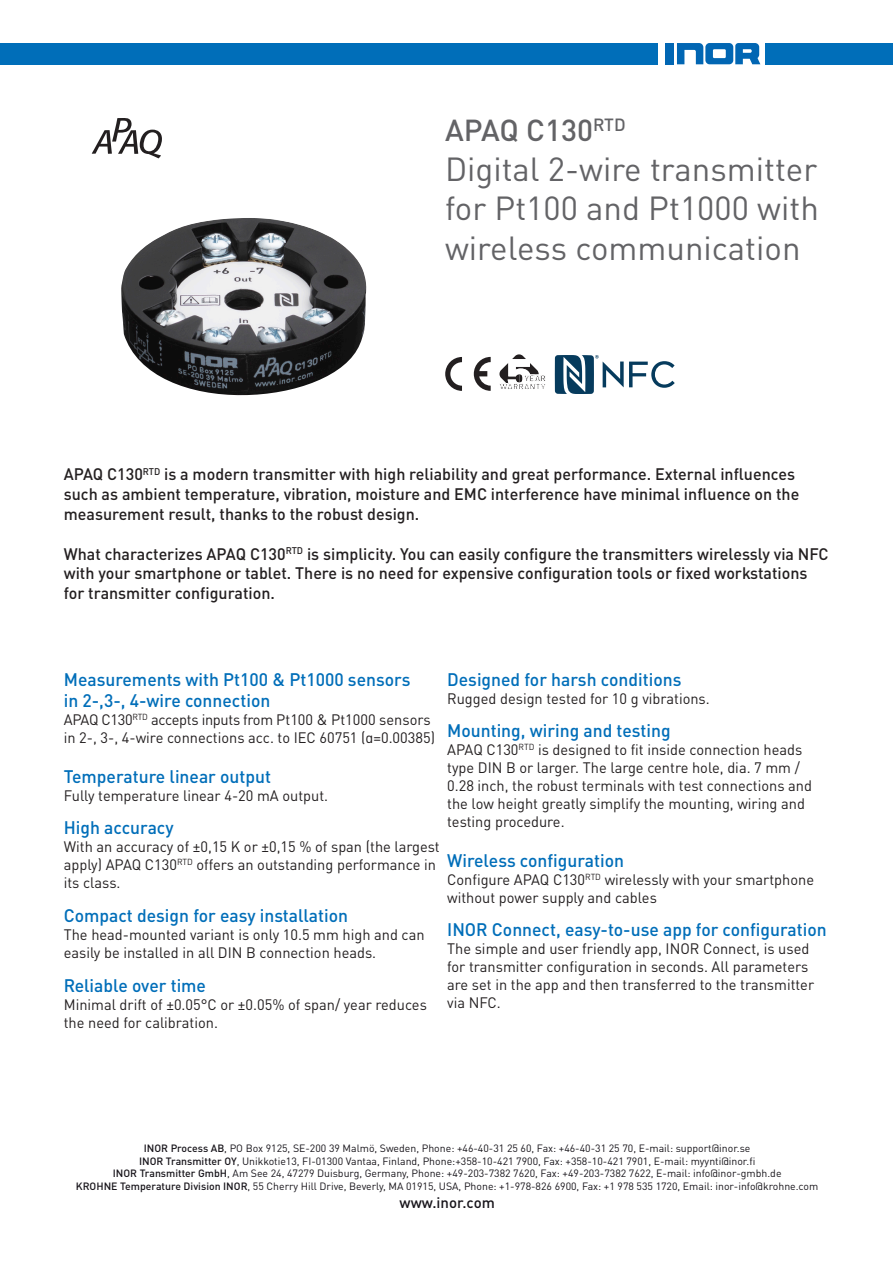
<style>
.page{position:relative;width:893px;height:1263px;background:#fff}
.page>*{position:absolute;margin:0;border:0;box-sizing:border-box;transform-origin:0 0}
.t1{font:33px/39.6px "DIN Pro";color:#636366;text-align:justify}
.t2{font:500 30px "DIN Pro";color:#636366}
.t3{font:500 18px "DIN Pro";color:#006eb9}
.t4{font:500 16.5px/19.8px "DIN Pro";color:#231f20}
.t5{font:15px/18px "DIN Pro";color:#231f20}
.t6{font:500 15px "DIN Pro";color:#17141a}
.t7{font:10.5px "DIN Pro";color:#17141a}
.s1{font-weight:500}
</style>
<div class="page">
<div style="left:0;top:43px;width:657px;height:21px;background:#006eb9"></div>
<div style="left:765px;top:43px;width:128px;height:21px;background:#006eb9"></div>
<div style="left:665px;top:43px;width:9px;height:21px;background:#0166b3"></div>
<svg style="left:677px;top:43px;width:83px;height:21px"></svg>
<img style="left:121px;top:218px;width:245px;height:178px">
<svg style="left:445px;top:357px;width:17px;height:34px"></svg>
<svg style="left:474px;top:357px;width:17px;height:34px"></svg>
<svg style="left:499px;top:354px;width:47px;height:36px"></svg>
<svg style="left:92px;top:118px;width:70px;height:40px"></svg>
<svg style="left:555px;top:355px;width:120px;height:39px"></svg>
<p class="t2" style="left:445px;top:106px;width:182px">APAQ C130<sup>RTD</sup></p>
<p class="t1" style="left:445px;top:146px;width:375px">Digital 2-wire transmitter for Pt100 and Pt1000 with wireless communication</p>
<p class="t4" style="left:64px;top:463px;width:737px">APAQ C130<sup>RTD</sup> is a modern transmitter with high reliability and great performance. External influences such as ambient temperature, vibration, moisture and EMC interference have minimal influence on the measurement result, thanks to the robust design.</p>
<p class="t4" style="left:64px;top:542px;width:766px">What characterizes APAQ C130<sup>RTD</sup> is simplicity. You can easily configure the transmitters wirelessly via NFC with your smartphone or tablet. There is no need for expensive configuration tools or fixed workstations for transmitter configuration.</p>
<p class="t3" style="left:64px;top:664px;width:348px">Measurements with Pt100 &amp; Pt1000 sensors</p>
<p class="t3" style="left:64px;top:686px;width:208px">in 2-,3-, 4-wire connection</p>
<p class="t5" style="left:64px;top:709px;width:373px">APAQ C130<sup>RTD</sup> accepts inputs from Pt100 &amp; Pt1000 sensors in 2-, 3-, 4-wire connections acc. to IEC 60751 (α=0.00385)</p>
<p class="t3" style="left:64px;top:762px;width:209px">Temperature linear output</p>
<p class="t5" style="left:64px;top:785px;width:266px">Fully temperature linear 4-20 mA output.</p>
<p class="t3" style="left:64px;top:813px;width:111px">High accuracy</p>
<p class="t5" style="left:64px;top:836px;width:377px">With an accuracy of ±0,15 K or ±0,15 % of span (the largest apply) APAQ C130<sup>RTD</sup> offers an outstanding performance in its class.</p>
<p class="t3" style="left:64px;top:901px;width:286px">Compact design for easy installation</p>
<p class="t5" style="left:64px;top:924px;width:362px">The head-mounted variant is only 10.5 mm high and can easily be installed in all DIN B connection heads.</p>
<p class="t3" style="left:64px;top:970px;width:144px">Reliable over time</p>
<p class="t5" style="left:64px;top:994px;width:365px">Minimal drift of ±0.05°C or ±0.05% of span/ year reduces the need for calibration.</p>
<p class="t3" style="left:447px;top:664px;width:236px">Designed for harsh conditions</p>
<p class="t5" style="left:447px;top:688px;width:264px">Rugged design tested for 10 g vibrations.</p>
<p class="t3" style="left:447px;top:716px;width:225px">Mounting, wiring and testing</p>
<p class="t5" style="left:447px;top:739px;width:366px">APAQ C130<sup>RTD</sup> is designed to fit inside connection heads type DIN B or larger. The large centre hole, dia. 7 mm / 0.28 inch, the robust terminals with test connections and the low height greatly simplify the mounting, wiring and testing procedure.</p>
<p class="t3" style="left:447px;top:846px;width:178px">Wireless configuration</p>
<p class="t5" style="left:447px;top:869px;width:368px">Configure APAQ C130<sup>RTD</sup> wirelessly with your smartphone without power supply and cables</p>
<p class="t3" style="left:447px;top:915px;width:381px">INOR Connect, easy-to-use app for configuration</p>
<p class="t5" style="left:447px;top:938px;width:368px">The simple and user friendly app, INOR Connect, is used for transmitter configuration in seconds. All parameters are set in the app and then transferred to the transmitter via NFC.</p>
<p class="t7" style="left:144px;top:1140px;width:608px"><span class="s1">INOR Process AB</span>, PO Box 9125, SE-200 39 Malmö, Sweden, Phone: +46-40-31 25 60, Fax: +46-40-31 25 70, E-mail: support@inor.se</p>
<p class="t7" style="left:139px;top:1152px;width:618px"><span class="s1">INOR Transmitter OY</span>, Unikkotie13, FI-01300 Vantaa, Finland, Phone:+358-10-421 7900, Fax: +358-10-421 7901, E-mail: myynti@inor.fi</p>
<p class="t7" style="left:113px;top:1165px;width:670px"><span class="s1">INOR Transmitter GmbH</span>, Am See 24, 47279 Duisburg, Germany, Phone: +49-203-7382 7620, Fax: +49-203-7382 7622, E-mail: info@inor-gmbh.de</p>
<p class="t7" style="left:76px;top:1178px;width:744px"><span class="s1">KROHNE Temperature Division INOR</span>, 55 Cherry Hill Drive, Beverly, MA 01915, USA, Phone: +1-978-826 6900, Fax: +1 978 535 1720, Email: inor-info@krohne.com</p>
<p class="t6" style="left:399px;top:1190px;width:97px">www.inor.com</p>
</div>
